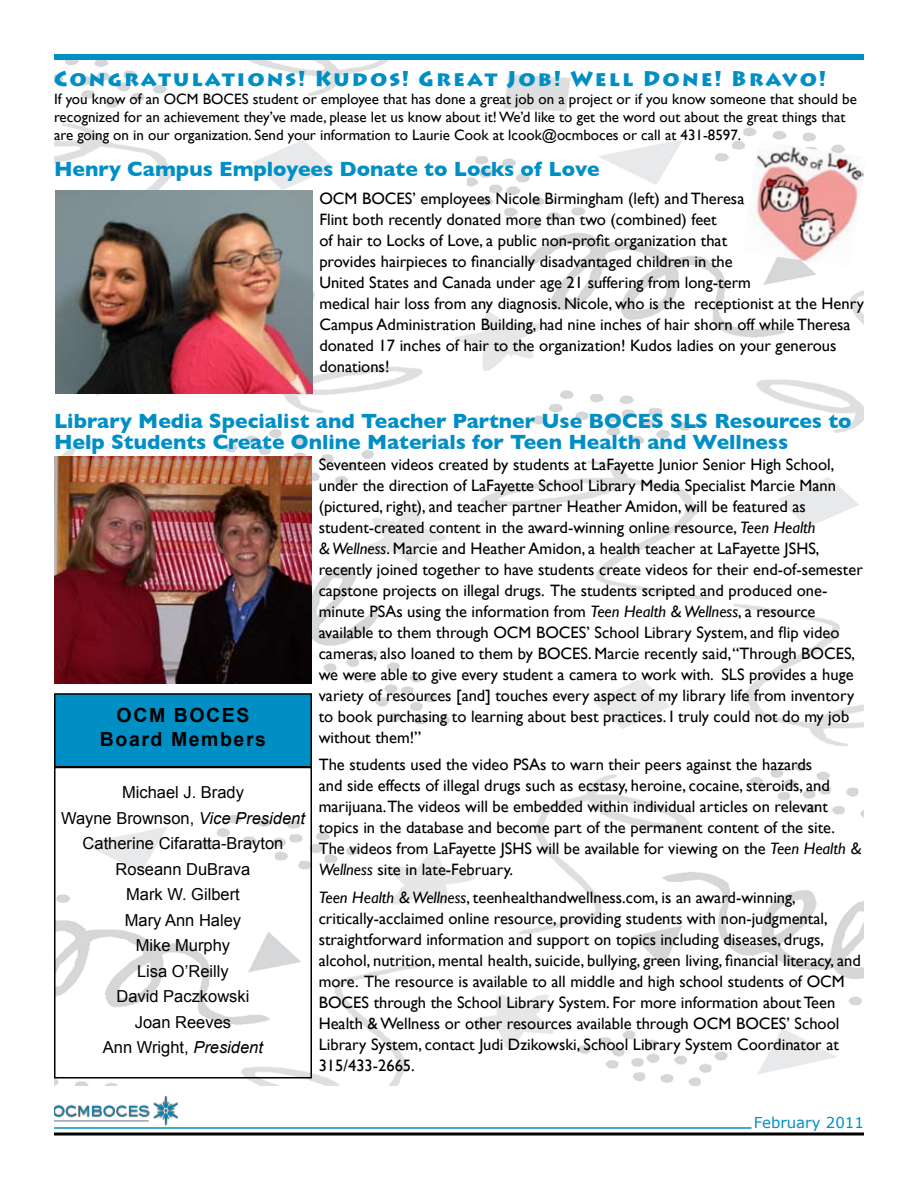
<style>
.page{position:relative;width:918px;height:1188px;background:#fff}
.page>*{position:absolute;margin:0;border:0;box-sizing:border-box;transform-origin:0 0}
.t1{font:700 21px/21px "Gill Sans";color:#008fc5}
.t2{font:900 21px "Lithos Pro";letter-spacing:.1em;color:#008fc5}
.t3{font:700 19.5px/23.4px "Arial";letter-spacing:.08em;color:#000;text-align:center}
.t4{font:16.5px/21px "Gill Sans";color:#000}
.t5{font:16.5px/25.5px "Arial";color:#000;text-align:center}
.t6{font:15px/18px "Gill Sans";color:#000}
.t7{font:15px "Verdana";color:#008fc5}
.s1{font-style:italic}
</style>
<div class="page">
<svg style="left:54px;top:1132px;width:810px;height:4px;background:#3f3f3f"></svg>
<hr style="left:54px;top:1127px;width:698px;height:2px;background:#008fc5">
<img style="left:54px;top:1097px;width:124px;height:29px">
<img style="left:54px;top:60px;width:810px;height:1025px">
<div style="left:54px;top:54px;width:810px;height:6px;background:#008fc5"></div>
<div style="left:55px;top:694px;width:256px;height:73px;background:#008fc5"></div>
<div style="left:54px;top:693px;width:258px;height:74px;border:2px solid #000"></div>
<div style="left:54px;top:767px;width:258px;height:311px;border:2px solid #000"></div>
<img style="left:55px;top:190px;width:258px;height:204px">
<img style="left:742px;top:141px;width:122px;height:127px">
<img style="left:54px;top:456px;width:258px;height:227px">
<p class="t2" style="left:54px;top:66px;width:774px">Congratulations! Kudos! Great Job! Well Done! Bravo!</p>
<p class="t6" style="left:54px;top:90px;width:804px">If you know of an OCM BOCES student or employee that has done a great job on a project or if you know someone that should be recognized for an achievement they’ve made, please let us know about it!We’d like to get the word out about the great things that are going on in our organization. Send your information to Laurie Cook at lcook@ocmboces or call at 431-8597.</p>
<p class="t1" style="left:54px;top:159px;width:547px">Henry Campus Employees Donate to Locks of Love</p>
<p class="t4" style="left:319px;top:188px;width:546px">OCM BOCES’ employees Nicole Birmingham (left) and Theresa<br>Flint both recently donated more than two (combined) feet<br>of hair to Locks of Love, a public non-profit organization that<br>provides hairpieces to financially disadvantaged children in the<br>United States and Canada under age 21 suffering from long-term<br>medical hair loss from any diagnosis. Nicole, who is the receptionist at the Henry Campus Administration Building, had nine inches of hair shorn off whileTheresa donated 17 inches of hair to the organization! Kudos ladies on your generous donations!</p>
<p class="t1" style="left:54px;top:410px;width:799px">Library Media Specialist and Teacher Partner Use BOCES SLS Resources to<br>Help Students Create Online Materials for Teen Health and Wellness</p>
<p class="t4" style="left:319px;top:453px;width:546px">Seventeen videos created by students at LaFayette Junior Senior High School, under the direction of LaFayette School Library Media Specialist Marcie Mann (pictured, right), and teacher partner Heather Amidon, will be featured as student-created content in the award-winning online resource, <span class="s1">Teen Health<br>&amp; Wellness</span>. Marcie and Heather Amidon, a health teacher at LaFayette JSHS, recently joined together to have students create videos for their end-of-semester capstone projects on illegal drugs. The students scripted and produced one&shy;minute PSAs using the information from <span class="s1">Teen Health &amp; Wellness</span>, a resource available to them through OCM BOCES’ School Library System, and flip video cameras, also loaned to them by BOCES. Marcie recently said,“Through BOCES, we were able to give every student a camera to work with. SLS provides a huge variety of resources [and] touches every aspect of my library life from inventory to book purchasing to learning about best practices. I truly could not do my job without them!”</p>
<p class="t4" style="left:319px;top:754px;width:544px">The students used the video PSAs to warn their peers against the hazards<br>and side effects of illegal drugs such as ecstasy, heroine, cocaine, steroids, and marijuana.The videos will be embedded within individual articles on relevant topics in the database and become part of the permanent content of the site.<br>The videos from LaFayette JSHS will be available for viewing on the <span class="s1">Teen Health &amp; Wellness</span> site in late-February.</p>
<p class="t4" style="left:319px;top:887px;width:544px"><span class="s1">Teen Health &amp; Wellness</span>, teenhealthandwellness.com, is an award-winning, critically-acclaimed online resource, providing students with non-judgmental, straightforward information and support on topics including diseases, drugs, alcohol, nutrition, mental health, suicide, bullying, green living, financial literacy, and more. The resource is available to all middle and high school students of OCM BOCES through the School Library System. For more information about Teen Health &amp;Wellness or other resources available through OCM BOCES’ School Library System, contact Judi Dzikowski, School Library System Coordinator at 315/433-2665.</p>
<p class="t3" style="left:100px;top:705px;width:168px">OCM BOCES<br>Board Members</p>
<p class="t5" style="left:61px;top:780px;width:245px">Michael J. Brady<br>Wayne Brownson, <span class="s1">Vice President<br></span>Catherine Cifaratta-Brayton<br>Roseann DuBrava<br>Mark W. Gilbert<br>Mary Ann Haley<br>Mike Murphy<br>Lisa O’Reilly<br>David Paczkowski<br>Joan Reeves<br>Ann Wright, <span class="s1">President</span></p>
<p class="t7" style="left:754px;top:1113px;width:112px">February 2011</p>
</div>
